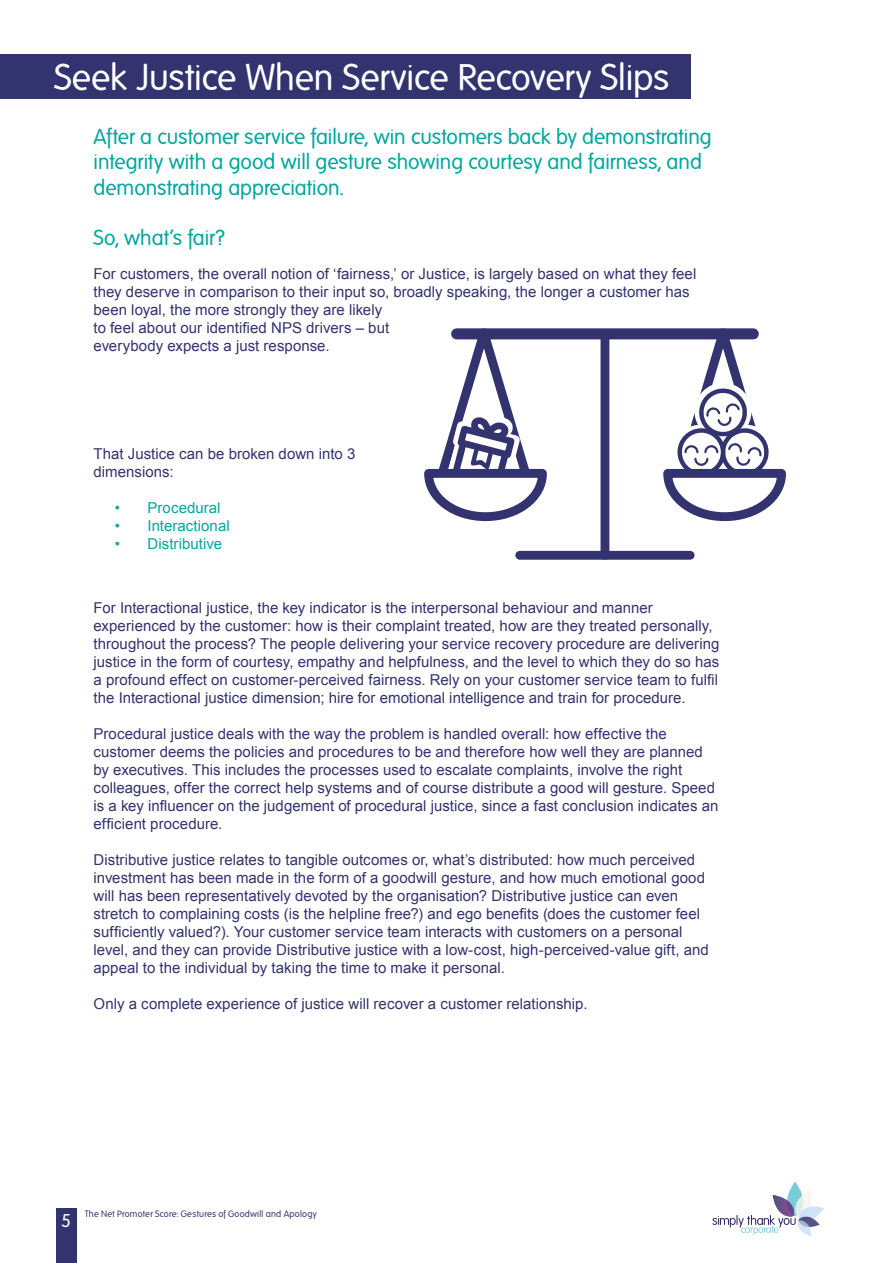
<style>
.page{position:relative;width:893px;height:1263px;background:#fff}
.page>*{position:absolute;margin:0;border:0;box-sizing:border-box;transform-origin:0 0}
.t1{font:36px "Folks";letter-spacing:-.005em;color:#fff}
.t2{font:21px/25.2px "Folks";color:#00a79d}
.t3{font:18px "Folks";color:#fff}
.t4{font:15px/18px "Arial";letter-spacing:.005em;color:#33336f}
.t5{font:15px "Arial";letter-spacing:.005em;color:#00a79d}
.t6{font:9px "Folks";letter-spacing:.025em;color:#33336f}
</style>
<div class="page">
<div style="left:0;top:54px;width:691px;height:45px;background:#33336f"></div>
<div style="left:457px;top:328px;width:296px;height:11px;background:#33336f"></div>
<div style="left:600px;top:334px;width:9px;height:221px;background:#33336f"></div>
<div style="left:520px;top:551px;width:170px;height:9px;background:#33336f"></div>
<svg style="left:424px;top:328px;width:127px;height:194px"></svg>
<svg style="left:659px;top:328px;width:127px;height:194px"></svg>
<svg style="left:712px;top:1181px;width:112px;height:55px"></svg>
<div style="left:56px;top:1209px;width:20px;height:54px;background:#33336f"></div>
<h1 class="t1" style="left:54px;top:60px;width:617px">Seek Justice When Service Recovery Slips</h1>
<h2 class="t2" style="left:94px;top:125px;width:620px">After a customer service failure, win customers back by demonstrating integrity with a good will gesture showing courtesy and fairness, and demonstrating appreciation.</h2>
<h2 class="t2" style="left:94px;top:226px;width:133px">So, what’s fair?</h2>
<p class="t4" style="left:94px;top:266px;width:604px">For customers, the overall notion of ‘fairness,’ or Justice, is largely based on what they feel they deserve in comparison to their input so, broadly speaking, the longer a customer has been loyal, the more strongly they are likely<br>to feel about our identiied NPS drivers – but<br>everybody expects a just response.</p>
<p class="t4" style="left:94px;top:445px;width:263px">That Justice can be broken down into 3 dimensions:</p>
<p class="t5" style="left:115px;top:502px;width:107px">• Procedural</p>
<p class="t5" style="left:115px;top:520px;width:116px">• Interactional</p>
<p class="t5" style="left:115px;top:538px;width:109px">• Distributive</p>
<p class="t4" style="left:94px;top:598px;width:628px">For Interactional justice, the key indicator is the interpersonal behaviour and manner experienced by the customer: how is their complaint treated, how are they treated personally, throughout the process? The people delivering your service recovery procedure are delivering justice in the form of courtesy, empathy and helpfulness, and the level to which they do so has a profound effect on customer-perceived fairness. Rely on your customer service team to fulil the Interactional justice dimension; hire for emotional intelligence and train for procedure.</p>
<p class="t4" style="left:94px;top:724px;width:626px">Procedural justice deals with the way the problem is handled overall: how effective the customer deems the policies and procedures to be and therefore how well they are planned by executives. This includes the processes used to escalate complaints, involve the right colleagues, offer the correct help systems and of course distribute a good will gesture. Speed is a key inluencer on the judgement of procedural justice, since a fast conclusion indicates an eficient procedure.</p>
<p class="t4" style="left:94px;top:850px;width:617px">Distributive justice relates to tangible outcomes or, what’s distributed: how much perceived investment has been made in the form of a goodwill gesture, and how much emotional good will has been representatively devoted by the organisation? Distributive justice can even stretch to complaining costs (is the helpline free?) and ego beneits (does the customer feel suficiently valued?). Your customer service team interacts with customers on a personal level, and they can provide Distributive justice with a low-cost, high-perceived-value gift, and appeal to the individual by taking the time to make it personal.</p>
<p class="t4" style="left:94px;top:994px;width:495px">Only a complete experience of justice will recover a customer relationship.</p>
<p class="t3" style="left:61px;top:1211px;width:11px">5</p>
<p class="t6" style="left:85px;top:1209px;width:233px">The Net Promoter Score: Gestures of Goodwill and Apology</p>
</div>
